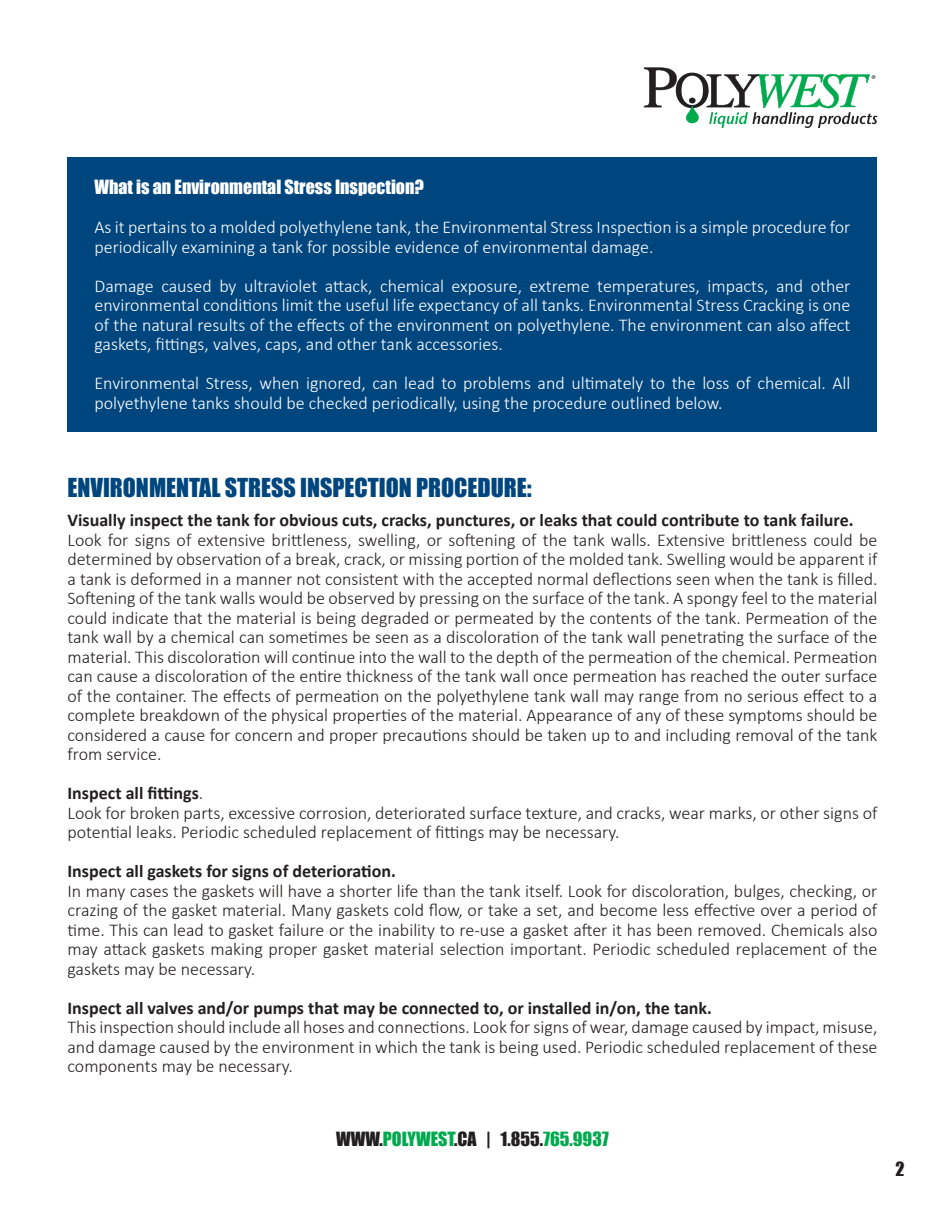
<style>
.page{position:relative;width:945px;height:1215px;background:#fff}
.page>*{position:absolute;margin:0;border:0;box-sizing:border-box;transform-origin:0 0}
.t1{font:24px "Impact";color:#00467e}
.t2{font:300 18px/19.5px "Calibri";color:#231f20;text-align:justify}
.t3{font:300 18px/19.5px "Calibri";color:#fff}
.t4{font:700 18px "Calibri";color:#231f20}
.t5{font:18px "Impact";color:#fff}
.t6{font:18px "Impact";color:#00a94e}
.t7{font:18px "Impact";color:#231f20}
.s1{font-weight:300}
.s2{color:#231f20}
</style>
<div class="page">
<svg style="left:644px;top:68px;width:234px;height:60px"></svg>
<div style="left:68px;top:157px;width:810px;height:274px;background:#00467e"></div>
<p class="t5" style="left:94px;top:173px;width:331px">What is an Environmental Stress Inspection?</p>
<p class="t3" style="left:94px;top:217px;width:757px">As it pertains to a molded polyethylene tank, the Environmental Stress Inspection is a simple procedure for periodically examining a tank for possible evidence of environmental damage.</p>
<p class="t3" style="left:94px;top:276px;width:758px;text-align:justify">Damage caused by ultraviolet attack, chemical exposure, extreme temperatures, impacts, and other environmental conditions limit the useful life expectancy of all tanks. Environmental Stress Cracking is one of the natural results of the effects of the environment on polyethylene. The environment can also affect gaskets, fittings, valves, caps, and other tank accessories.</p>
<p class="t3" style="left:94px;top:373px;width:757px">Environmental Stress, when ignored, can lead to problems and ultimately to the loss of chemical. All polyethylene tanks should be checked periodically, using the procedure outlined below.</p>
<p class="t1" style="left:68px;top:469px;width:466px">ENVIRONMENTAL STRESS INSPECTION PROCEDURE:</p>
<p class="t4" style="left:68px;top:509px;width:788px">Visually inspect the tank for obvious cuts, cracks, punctures, or leaks that could contribute to tank failure.</p>
<p class="t2" style="left:68px;top:530px;width:812px">Look for signs of extensive brittleness, swelling, or softening of the tank walls. Extensive brittleness could be determined by observation of a break, crack, or missing portion of the molded tank. Swelling would be apparent if a tank is deformed in a manner not consistent with the accepted normal deflections seen when the tank is filled.<br>Softening of the tank walls would be observed by pressing on the surface of the tank. A spongy feel to the material could indicate that the material is being degraded or permeated by the contents of the tank. Permeation of the tank wall by a chemical can sometimes be seen as a discoloration of the tank wall penetrating the surface of the material. This discoloration will continue into the wall to the depth of the permeation of the chemical. Permeation can cause a discoloration of the entire thickness of the tank wall once permeation has reached the outer surface of the container. The effects of permeation on the polyethylene tank wall may range from no serious effect to a complete breakdown of the physical properties of the material. Appearance of any of these symptoms should be considered a cause for concern and proper precautions should be taken up to and including removal of the tank from service.</p>
<p class="t4" style="left:68px;top:782px;width:137px">Inspect all fittings<span class="s1">.</span></p>
<p class="t2" style="left:68px;top:803px;width:811px">Look for broken parts, excessive corrosion, deteriorated surface texture, and cracks, wear marks, or other signs of potential leaks. Periodic scheduled replacement of fittings may be necessary.</p>
<p class="t4" style="left:68px;top:860px;width:330px">Inspect all gaskets for signs of deterioration.</p>
<p class="t2" style="left:68px;top:881px;width:812px">In many cases the gaskets will have a shorter life than the tank itself. Look for discoloration, bulges, checking, or crazing of the gasket material. Many gaskets cold flow, or take a set, and become less effective over a period of time. This can lead to gasket failure or the inability to re-use a gasket after it has been removed. Chemicals also may attack gaskets making proper gasket material selection important. Periodic scheduled replacement of the gaskets may be necessary.</p>
<p class="t4" style="left:68px;top:996px;width:646px">Inspect all valves and/or pumps that may be connected to, or installed in/on, the tank.</p>
<p class="t2" style="left:68px;top:1017px;width:812px">This inspection should include all hoses and connections. Look for signs of wear, damage caused by impact, misuse, and damage caused by the environment in which the tank is being used. Periodic scheduled replacement of these components may be necessary.</p>
<p class="t6" style="left:336px;top:1125px;width:274px"><span class="s2">WWW.</span>POLYWEST<span class="s2">.CA | 1.855.</span>765.9937</p>
<p class="t7" style="left:895px;top:1155px;width:11px">2</p>
</div>
